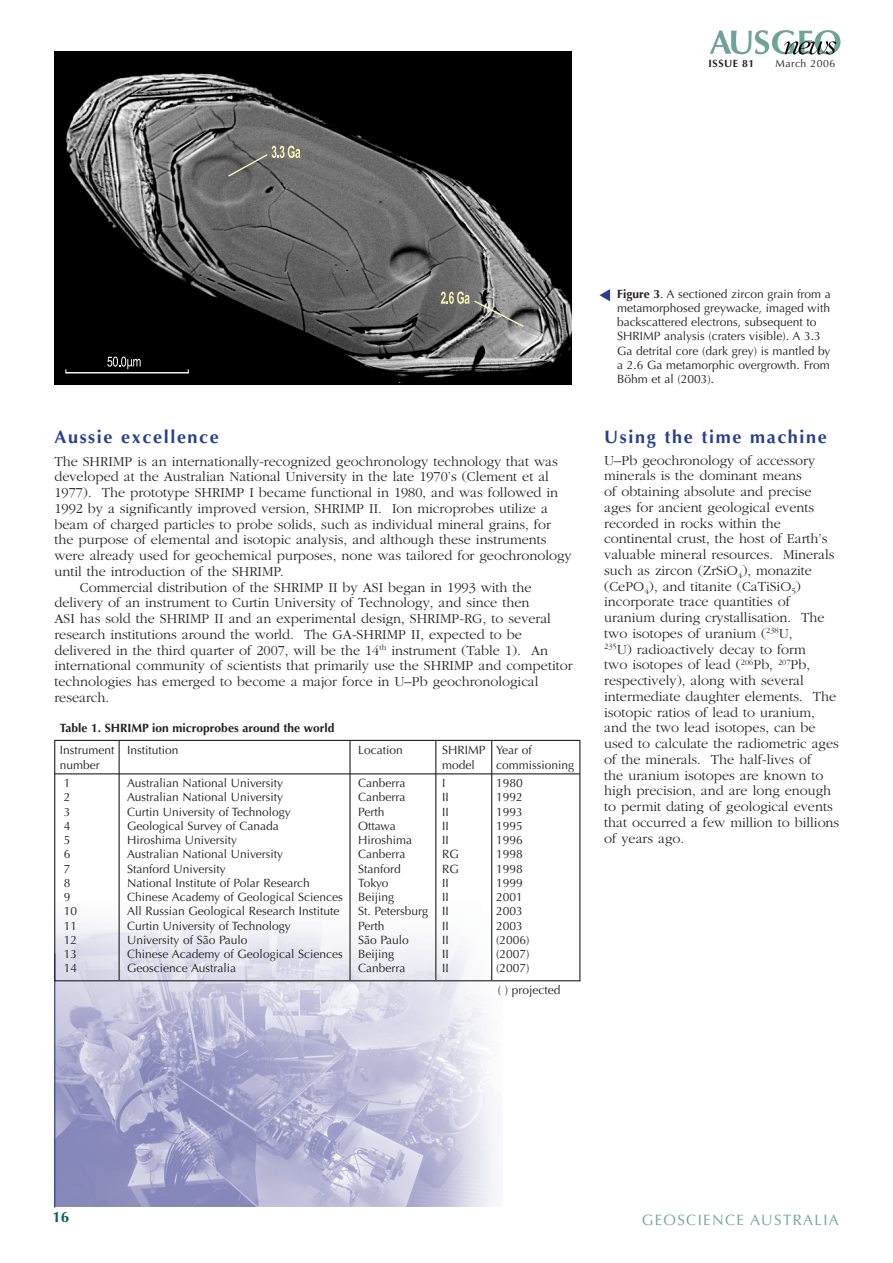
<style>
.page{position:relative;width:893px;height:1263px;background:#fff}
.page>*{position:absolute;margin:0;border:0;box-sizing:border-box;transform-origin:0 0}
.t1{font:700 18px "Optima";letter-spacing:.09em;color:#25408f}
.t2{font:15px "Optima";letter-spacing:.09em;color:#70a398}
.t3{font:700 15px "Optima";color:#006350}
.t4{font:300 14.25px/15.8px "Garamond";color:#231f20}
.t5{font:12px/14.2px "Optima";color:#231f20}
.t6{font:700 12px "Optima";color:#231f20}
.t7{font:10.5px "Optima";letter-spacing:.05em;color:#231f20}
.t8{font:700 10.5px "Optima";letter-spacing:.05em;color:#231f20}
.s1{font-weight:700}
</style>
<div class="page">
<svg style="left:710px;top:30px;width:130px;height:25px"></svg>
<img style="left:55px;top:903px;width:447px;height:304px">
<hr style="left:54px;top:953px;width:1px;height:254px;background:#25408f">
<img style="left:54px;top:52px;width:517px;height:333px">
<svg style="left:107px;top:357px;width:34px;height:12px"></svg>
<hr style="left:66px;top:372px;width:123px;height:1px;background:#fff">
<svg style="left:227px;top:153px;width:298px;height:175px;background:#5e5e5e"></svg>
<svg style="left:441px;top:291px;width:29px;height:13px"></svg>
<svg style="left:272px;top:146px;width:28px;height:12px"></svg>
<div style="left:54px;top:740px;width:526px;height:241px;border:1px solid #231f20"></div>
<hr style="left:119px;top:741px;width:1px;height:239px;background:#231f20">
<hr style="left:349px;top:741px;width:2px;height:239px;background:#231f20">
<hr style="left:435px;top:741px;width:1px;height:239px;background:#231f20">
<hr style="left:491px;top:741px;width:1px;height:239px;background:#231f20">
<hr style="left:54px;top:773px;width:526px;height:1px;background:#231f20">
<svg style="left:599px;top:289px;width:11px;height:12px"></svg>
<p class="t8" style="left:709px;top:57px;width:47px">ISSUE 81</p>
<p class="t7" style="left:775px;top:57px;width:61px">March 2006</p>
<p class="t1" style="left:54px;top:427px;width:166px">Aussie excellence</p>
<p class="t4" style="left:54px;top:453px;width:505px">The SHRIMP is an internationally-recognized geochronology technology that was</p>
<p class="t4" style="left:54px;top:469px;width:496px">developed at the Australian National University in the late 1970’s (Clement et al</p>
<p class="t4" style="left:54px;top:485px;width:505px">1977). The prototype SHRIMP I became functional in 1980, and was followed in</p>
<p class="t4" style="left:54px;top:501px;width:495px">1992 by a significantly improved version, SHRIMP II. Ion microprobes utilize a</p>
<p class="t4" style="left:54px;top:516px;width:498px">beam of charged particles to probe solids, such as individual mineral grains, for</p>
<p class="t4" style="left:54px;top:532px;width:494px">the purpose of elemental and isotopic analysis, and although these instruments</p>
<p class="t4" style="left:54px;top:548px;width:519px">were already used for geochemical purposes, none was tailored for geochronology</p>
<p class="t4" style="left:54px;top:564px;width:231px">until the introduction of the SHRIMP.</p>
<p class="t4" style="left:80px;top:579px;width:453px">Commercial distribution of the SHRIMP II by ASI began in 1993 with the</p>
<p class="t4" style="left:54px;top:595px;width:477px">delivery of an instrument to Curtin University of Technology, and since then</p>
<p class="t4" style="left:54px;top:611px;width:498px">ASI has sold the SHRIMP II and an experimental design, SHRIMP-RG, to several</p>
<p class="t4" style="left:54px;top:627px;width:469px">research institutions around the world. The GA-SHRIMP II, expected to be</p>
<p class="t4" style="left:54px;top:642px;width:495px">delivered in the third quarter of 2007, will be the 14<sup>th</sup> instrument (Table 1). An</p>
<p class="t4" style="left:54px;top:658px;width:520px">international community of scientists that primarily use the SHRIMP and competitor</p>
<p class="t4" style="left:54px;top:674px;width:485px">technologies has emerged to become a major force in U–Pb geochronological</p>
<p class="t4" style="left:54px;top:690px;width:56px">research.</p>
<p class="t6" style="left:60px;top:720px;width:276px">Table 1. SHRIMP ion microprobes around the world</p>
<p class="t5" style="left:60px;top:743px;width:120px">Instrument Institution</p>
<p class="t5" style="left:358px;top:743px;width:46px">Location</p>
<p class="t5" style="left:442px;top:743px;width:91px">SHRIMP Year of</p>
<p class="t5" style="left:60px;top:758px;width:42px">number</p>
<p class="t5" style="left:442px;top:758px;width:34px">model</p>
<p class="t5" style="left:496px;top:758px;width:80px">commissioning</p>
<p class="t5" style="left:64px;top:776px;width:8px">1</p>
<p class="t5" style="left:127px;top:776px;width:158px">Australian National University</p>
<p class="t5" style="left:358px;top:776px;width:49px">Canberra</p>
<p class="t5" style="left:442px;top:776px;width:5px">I</p>
<p class="t5" style="left:496px;top:776px;width:28px">1980</p>
<p class="t5" style="left:64px;top:790px;width:8px">2</p>
<p class="t5" style="left:127px;top:790px;width:158px">Australian National University</p>
<p class="t5" style="left:358px;top:790px;width:49px">Canberra</p>
<p class="t5" style="left:442px;top:790px;width:8px">II</p>
<p class="t5" style="left:496px;top:790px;width:28px">1992</p>
<p class="t5" style="left:64px;top:805px;width:8px">3</p>
<p class="t5" style="left:127px;top:805px;width:165px">Curtin University of Technology</p>
<p class="t5" style="left:358px;top:805px;width:28px">Perth</p>
<p class="t5" style="left:442px;top:805px;width:8px">II</p>
<p class="t5" style="left:496px;top:805px;width:28px">1993</p>
<p class="t5" style="left:64px;top:819px;width:8px">4</p>
<p class="t5" style="left:127px;top:819px;width:153px">Geological Survey of Canada</p>
<p class="t5" style="left:358px;top:819px;width:39px">Ottawa</p>
<p class="t5" style="left:442px;top:819px;width:8px">II</p>
<p class="t5" style="left:496px;top:819px;width:28px">1995</p>
<p class="t5" style="left:64px;top:833px;width:8px">5</p>
<p class="t5" style="left:127px;top:833px;width:112px">Hiroshima University</p>
<p class="t5" style="left:358px;top:833px;width:56px">Hiroshima</p>
<p class="t5" style="left:442px;top:833px;width:8px">II</p>
<p class="t5" style="left:496px;top:833px;width:28px">1996</p>
<p class="t5" style="left:64px;top:847px;width:8px">6</p>
<p class="t5" style="left:127px;top:847px;width:158px">Australian National University</p>
<p class="t5" style="left:358px;top:847px;width:49px">Canberra</p>
<p class="t5" style="left:442px;top:847px;width:18px">RG</p>
<p class="t5" style="left:496px;top:847px;width:28px">1998</p>
<p class="t5" style="left:64px;top:862px;width:8px">7</p>
<p class="t5" style="left:127px;top:862px;width:100px">Stanford University</p>
<p class="t5" style="left:358px;top:862px;width:44px">Stanford</p>
<p class="t5" style="left:442px;top:862px;width:18px">RG</p>
<p class="t5" style="left:496px;top:862px;width:28px">1998</p>
<p class="t5" style="left:64px;top:876px;width:8px">8</p>
<p class="t5" style="left:127px;top:876px;width:184px">National Institute of Polar Research</p>
<p class="t5" style="left:358px;top:876px;width:32px">Tokyo</p>
<p class="t5" style="left:442px;top:876px;width:8px">II</p>
<p class="t5" style="left:496px;top:876px;width:28px">1999</p>
<p class="t5" style="left:64px;top:890px;width:8px">9</p>
<p class="t5" style="left:127px;top:890px;width:217px">Chinese Academy of Geological Sciences</p>
<p class="t5" style="left:358px;top:890px;width:38px">Beijing</p>
<p class="t5" style="left:442px;top:890px;width:8px">II</p>
<p class="t5" style="left:496px;top:890px;width:28px">2001</p>
<p class="t5" style="left:64px;top:904px;width:15px">10</p>
<p class="t5" style="left:127px;top:904px;width:214px">All Russian Geological Research Institute</p>
<p class="t5" style="left:358px;top:904px;width:92px">St. Petersburg II</p>
<p class="t5" style="left:496px;top:904px;width:28px">2003</p>
<p class="t5" style="left:64px;top:919px;width:15px">11</p>
<p class="t5" style="left:127px;top:919px;width:165px">Curtin University of Technology</p>
<p class="t5" style="left:358px;top:919px;width:28px">Perth</p>
<p class="t5" style="left:442px;top:919px;width:8px">II</p>
<p class="t5" style="left:496px;top:919px;width:28px">2003</p>
<p class="t5" style="left:64px;top:933px;width:15px">12</p>
<p class="t5" style="left:127px;top:933px;width:122px">University of São Paulo</p>
<p class="t5" style="left:358px;top:933px;width:52px">São Paulo</p>
<p class="t5" style="left:442px;top:933px;width:8px">II</p>
<p class="t5" style="left:496px;top:933px;width:35px">(2006)</p>
<p class="t5" style="left:64px;top:947px;width:15px">13</p>
<p class="t5" style="left:127px;top:947px;width:217px">Chinese Academy of Geological Sciences</p>
<p class="t5" style="left:358px;top:947px;width:38px">Beijing</p>
<p class="t5" style="left:442px;top:947px;width:8px">II</p>
<p class="t5" style="left:496px;top:947px;width:35px">(2007)</p>
<p class="t5" style="left:64px;top:961px;width:15px">14</p>
<p class="t5" style="left:127px;top:961px;width:110px">Geoscience Australia</p>
<p class="t5" style="left:358px;top:961px;width:49px">Canberra</p>
<p class="t5" style="left:442px;top:961px;width:8px">II</p>
<p class="t5" style="left:496px;top:961px;width:35px">(2007)</p>
<p class="t5" style="left:498px;top:983px;width:64px">( ) projected</p>
<p class="t5" style="left:617px;top:287px;width:215px"><span class="s1">Figure 3</span>. A sectioned zircon grain from a metamorphosed greywacke, imaged with backscattered electrons, subsequent to SHRIMP analysis (craters visible). A 3.3<br>Ga detrital core (dark grey) is mantled by a 2.6 Ga metamorphic overgrowth. From Böhm et al (2003).</p>
<p class="t1" style="left:604px;top:426px;width:224px">Using the time machine</p>
<p class="t4" style="left:604px;top:452px;width:237px">U–Pb geochronology of accessory minerals is the dominant means<br>of obtaining absolute and precise ages for ancient geological events recorded in rocks within the continental crust, the host of Earth’s valuable mineral resources. Minerals such as zircon (ZrSiO<sub>4</sub>), monazite (CePO<sub>4</sub>), and titanite (CaTiSiO<sub>5</sub>) incorporate trace quantities of uranium during crystallisation. The two isotopes of uranium (<sup>238</sup>U,<br><sup>235</sup>U) radioactively decay to form<br>two isotopes of lead (<sup>206</sup>Pb, <sup>207</sup>Pb, respectively), along with several intermediate daughter elements. The isotopic ratios of lead to uranium, and the two lead isotopes, can be used to calculate the radiometric ages of the minerals. The half-lives of<br>the uranium isotopes are known to high precision, and are long enough to permit dating of geological events that occurred a few million to billions of years ago.</p>
<p class="t3" style="left:52px;top:1208px;width:18px">16</p>
<p class="t2" style="left:642px;top:1211px;width:199px">GEOSCIENCE AUSTRALIA</p>
</div>
